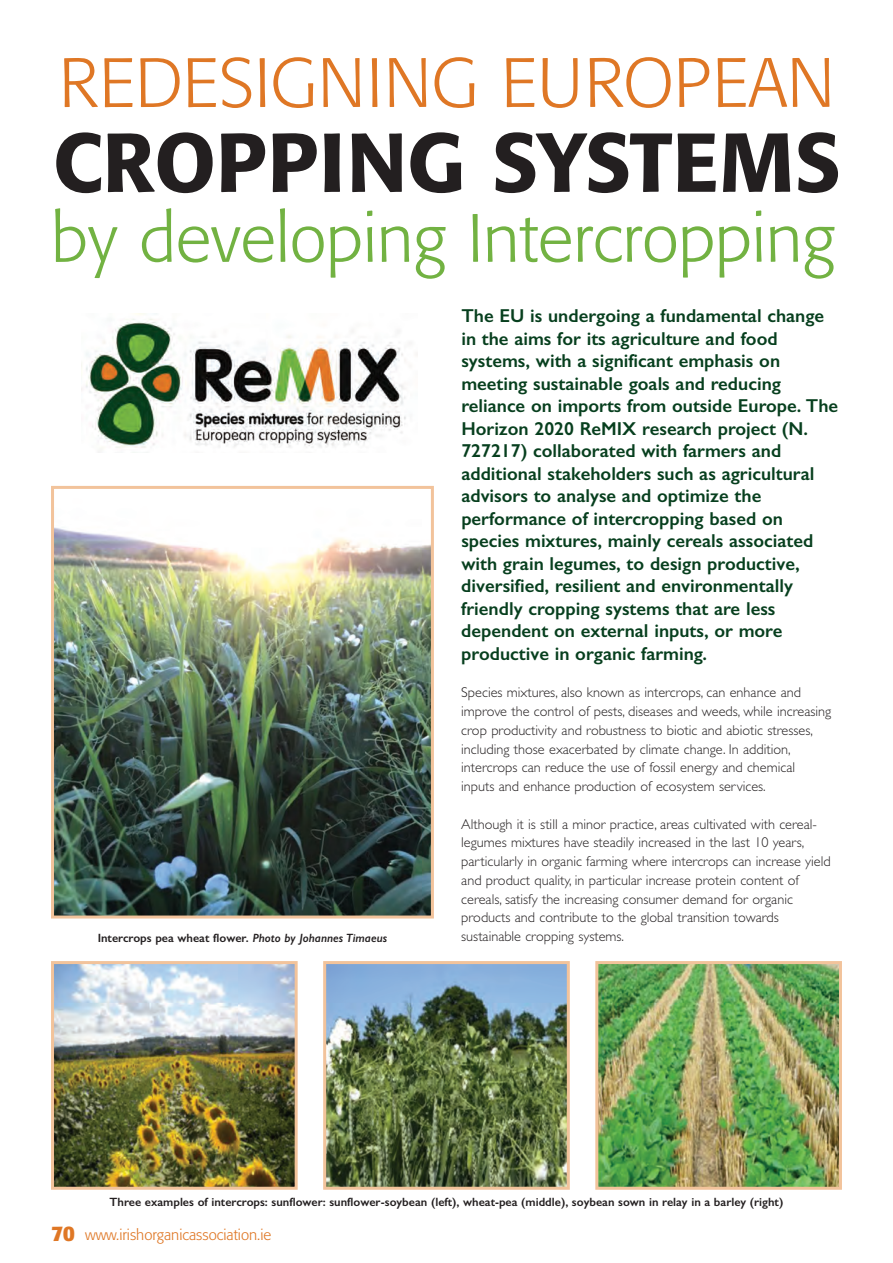
<style>
.page{position:relative;width:893px;height:1263px;background:#fff}
.page>*{position:absolute;margin:0;border:0;box-sizing:border-box;transform-origin:0 0}
.t1{font:500 82.5px "Formata";color:#231f20}
.t2{font:300 69px "Formata";color:#df7725}
.t3{font:300 67.5px "Formata";color:#72b242}
.t4{font:600 18.75px/22.5px "Gill Sans";color:#073f1e}
.t5{font:300 15px "Formata";color:#df7725}
.t6{font:300 14.25px/18.8px "Gill Sans";color:#231f20}
.t7{font:600 12px "Gill Sans";color:#231f20}
.s1{font-style:italic}
.s2{font-weight:700;font-size:21px}
</style>
<div class="page">
<img style="left:55px;top:527px;width:375px;height:387px">
<div style="left:51px;top:486px;width:383px;height:432px;border:3px solid #f2c39b"></div>
<img style="left:55px;top:965px;width:239px;height:221px">
<div style="left:51px;top:961px;width:247px;height:229px;border:3px solid #f2c39b"></div>
<img style="left:327px;top:965px;width:239px;height:221px">
<div style="left:323px;top:961px;width:247px;height:229px;border:3px solid #f2c39b"></div>
<img style="left:599px;top:965px;width:239px;height:221px">
<div style="left:595px;top:961px;width:247px;height:229px;border:3px solid #f2c39b"></div>
<img style="left:81px;top:313px;width:336px;height:139px">
<h2 class="t2" style="left:59px;top:54px;width:777px">REDESIGNING EUROPEAN</h2>
<h1 class="t1" style="left:53px;top:127px;width:790px">CROPPING SYSTEMS</h1>
<h3 class="t3" style="left:51px;top:209px;width:785px">by developing Intercropping</h3>
<p class="t7" style="left:98px;top:931px;width:291px">intercrops pea wheat flower. <span class="s1">Photo by Johannes Timaeus</span></p>
<p class="t4" style="left:461px;top:305px;width:378px">The eU is undergoing a fundamental change in the aims for its agriculture and food systems, with a significant emphasis on meeting sustainable goals and reducing reliance on imports from outside europe. The Horizon 2020 reMiX research project (n.<br>727217) collaborated with farmers and additional stakeholders such as agricultural advisors to analyse and optimize the performance of intercropping based on species mixtures, mainly cereals associated with grain legumes, to design productive, diversified, resilient and environmentally friendly cropping systems that are less dependent on external inputs, or more productive in organic farming.</p>
<p class="t6" style="left:461px;top:683px;width:371px">Species mixtures, also known as intercrops, can enhance and improve the control of pests, diseases and weeds, while increasing crop productivity and robustness to biotic and abiotic stresses, including those exacerbated by climate change. In addition, intercrops can reduce the use of fossil energy and chemical inputs and enhance production of ecosystem services.</p>
<p class="t6" style="left:461px;top:814px;width:371px">Although it is still a minor practice, areas cultivated with cereal&shy;legumes mixtures have steadily increased in the last 10 years, particularly in organic farming where intercrops can increase yield and product quality, in particular increase protein content of cereals, satisfy the increasing consumer demand for organic products and contribute to the global transition towards sustainable cropping systems.</p>
<p class="t7" style="left:110px;top:1195px;width:675px">Three examples of intercrops: sunflower: sunflower-soybean (left), wheat-pea (middle), soybean sown in relay in a barley (right)</p>
<p class="t5" style="left:51px;top:1228px;width:222px"><span class="s2">70</span> www.irishorganicassociation.ie</p>
</div>
